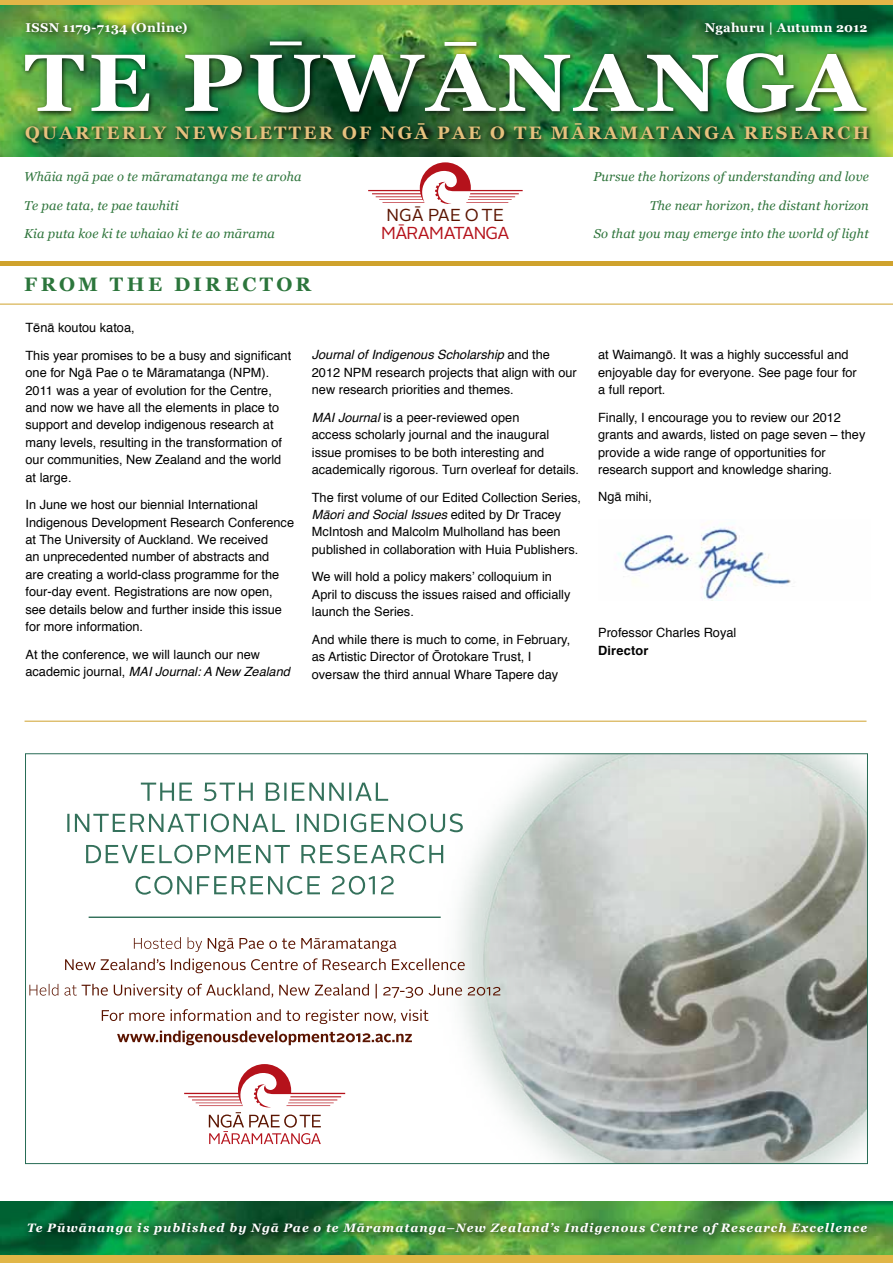
<style>
.page{position:relative;width:893px;height:1263px;background:#fff}
.page>*{position:absolute;margin:0;border:0;box-sizing:border-box;transform-origin:0 0}
.t1{font:700 19.5px "Georgia";letter-spacing:.18em;color:#2c763c}
.t2{font:700 18px "Georgia";letter-spacing:.125em;color:#e6c17e}
.t3{font:17.4px "Alright Sans";letter-spacing:-.04em;color:#b5121b}
.t4{font:17.4px "Alright Sans";color:#5b1400}
.t5{font:italic 12.9px "Georgia";letter-spacing:.01em;color:#2f753c}
.t6{font:12.75px/17.4px "Helvetica";color:#000}
.t7{font:700 12.75px "Georgia";letter-spacing:.02em;color:#fff}
.t8{font:700 12.75px "Helvetica";letter-spacing:.015em;color:#000}
.t9{font:italic 700 12.15px "Georgia";letter-spacing:.085em;color:#fff}
.s1{font-style:italic}
</style>
<div class="page">
<img style="left:0;top:5px;width:893px;height:152px">
<img style="left:20px;top:36px;width:854px;height:82px">
<svg style="left:25px;top:55px;width:59px;height:56px"></svg>
<svg style="left:91px;top:55px;width:58px;height:56px"></svg>
<svg style="left:185px;top:55px;width:57px;height:56px"></svg>
<img style="left:250px;top:42px;width:468px;height:70px">
<img style="left:726px;top:53px;width:140px;height:59px">
<img style="left:20px;top:118px;width:860px;height:35px">
<div style="left:0;top:0;width:893px;height:5px;background:#e1b647"></div>
<svg style="left:368px;top:162px;width:155px;height:42px"></svg>
<img style="left:0;top:1201px;width:2px;height:54px">
<img style="left:2px;top:1201px;width:891px;height:54px">
<div style="left:0;top:1255px;width:893px;height:8px;background:#e1b647"></div>
<img style="left:22px;top:1217px;width:854px;height:27px">
<svg style="left:699px;top:16px;width:177px;height:28px;background:#127739"></svg>
<svg style="left:20px;top:16px;width:176px;height:27px;background:#569a3b"></svg>
<hr style="left:0;top:304px;width:893px;height:1px;background:#cfa22d">
<img style="left:403px;top:755px;width:463px;height:407px">
<svg style="left:184px;top:1064px;width:161px;height:80px"></svg>
<svg style="left:117px;top:1030px;width:295px;height:15px"></svg>
<svg style="left:102px;top:1009px;width:327px;height:15px"></svg>
<svg style="left:29px;top:984px;width:471px;height:15px"></svg>
<svg style="left:65px;top:958px;width:400px;height:15px"></svg>
<svg style="left:134px;top:937px;width:262px;height:15px"></svg>
<svg style="left:135px;top:876px;width:259px;height:19px"></svg>
<svg style="left:86px;top:845px;width:357px;height:18px"></svg>
<svg style="left:67px;top:813px;width:396px;height:19px"></svg>
<svg style="left:141px;top:783px;width:247px;height:18px"></svg>
<hr style="left:89px;top:916px;width:352px;height:2px;background:#34715b">
<hr style="left:0;top:261px;width:893px;height:4px;background:#cfa22d">
<img style="left:617px;top:527px;width:174px;height:73px">
<hr style="left:25px;top:721px;width:841px;height:1px;background:#cfa22d">
<p class="t7" style="left:26px;top:19px;width:164px">ISSN 1179-7134 (Online)</p>
<p class="t7" style="left:705px;top:19px;width:164px">Ngahuru | Autumn 2012</p>
<h2 class="t2" style="left:25px;top:122px;width:846px">QUARTERLY NEWSLETTER OF NGĀ PAE O TE MĀRAMATANGA RESEARCH</h2>
<p class="t5" style="left:24px;top:169px;width:279px">Whāia ngā pae o te māramatanga me te aroha</p>
<p class="t5" style="left:24px;top:197px;width:156px">Te pae tata, te pae tawhiti</p>
<p class="t5" style="left:24px;top:226px;width:252px">Kia puta koe ki te whaiao ki te ao mārama</p>
<h3 class="t4" style="left:386px;top:203px;width:119px">NGĀ PAE O TE</h3>
<h3 class="t3" style="left:381px;top:221px;width:130px">MĀRAMATANGA</h3>
<p class="t5" style="left:593px;top:169px;width:277px">Pursue the horizons of understanding and love</p>
<p class="t5" style="left:650px;top:197px;width:221px">The near horizon, the distant horizon</p>
<p class="t5" style="left:594px;top:226px;width:277px">So that you may emerge into the world of light</p>
<h1 class="t1" style="left:24px;top:271px;width:288px">From the Director</h1>
<p class="t6" style="left:26px;top:314px;width:267px;line-height:27.6px">Tēnā koutou katoa,<br>This year promises to be a busy and significant</p>
<p class="t6" style="left:26px;top:364px;width:258px">one for Ngā Pae o te Māramatanga (NPM).<br>2011 was a year of evolution for the Centre, and now we have all the elements in place to support and develop indigenous research at many levels, resulting in the transformation of our communities, New Zealand and the world at large.</p>
<p class="t6" style="left:26px;top:496px;width:270px">In June we host our biennial International Indigenous Development Research Conference at The University of Auckland. We received<br>an unprecedented number of abstracts and<br>are creating a world-class programme for the four-day event. Registrations are now open, see details below and further inside this issue for more information.</p>
<p class="t6" style="left:26px;top:646px;width:266px">At the conference, we will launch our new academic journal, <span class="s1">MAI Journal: A New Zealand</span></p>
<p class="t6" style="left:312px;top:347px;width:267px"><span class="s1">Journal of Indigenous Scholarship</span> and the<br>2012 NPM research projects that align with our new research priorities and themes.</p>
<p class="t6" style="left:312px;top:409px;width:269px"><span class="s1">MAI Journal</span> is a peer-reviewed open<br>access scholarly journal and the inaugural issue promises to be both interesting and academically rigorous. Turn overleaf for details.</p>
<p class="t6" style="left:312px;top:489px;width:271px">The first volume of our Edited Collection Series, <span class="s1">Māori and Social Issues</span> edited by Dr Tracey McIntosh and Malcolm Mulholland has been published in collaboration with Huia Publishers.</p>
<p class="t6" style="left:312px;top:569px;width:260px">We will hold a policy makers’ colloquium in<br>April to discuss the issues raised and officially launch the Series.</p>
<p class="t6" style="left:312px;top:631px;width:260px">And while there is much to come, in February, as Artistic Director of Ōrotokare Trust, I oversaw the third annual Whare Tapere day</p>
<p class="t6" style="left:598px;top:347px;width:260px">at Waimangō. It was a highly successful and enjoyable day for everyone. See page four for a full report.</p>
<p class="t6" style="left:598px;top:409px;width:269px">Finally, I encourage you to review our 2012 grants and awards, listed on page seven – they provide a wide range of opportunities for research support and knowledge sharing.</p>
<p class="t6" style="left:598px;top:488px;width:55px">Ngā mihi,</p>
<p class="t6" style="left:598px;top:624px;width:140px">Professor Charles Royal</p>
<p class="t8" style="left:598px;top:640px;width:52px">Director</p>
<p class="t9" style="left:27px;top:1220px;width:842px">Te Pūwānanga is published by Ngā Pae o te Māramatanga–New Zealand’s Indigenous Centre of Research Excellence</p>
</div>
